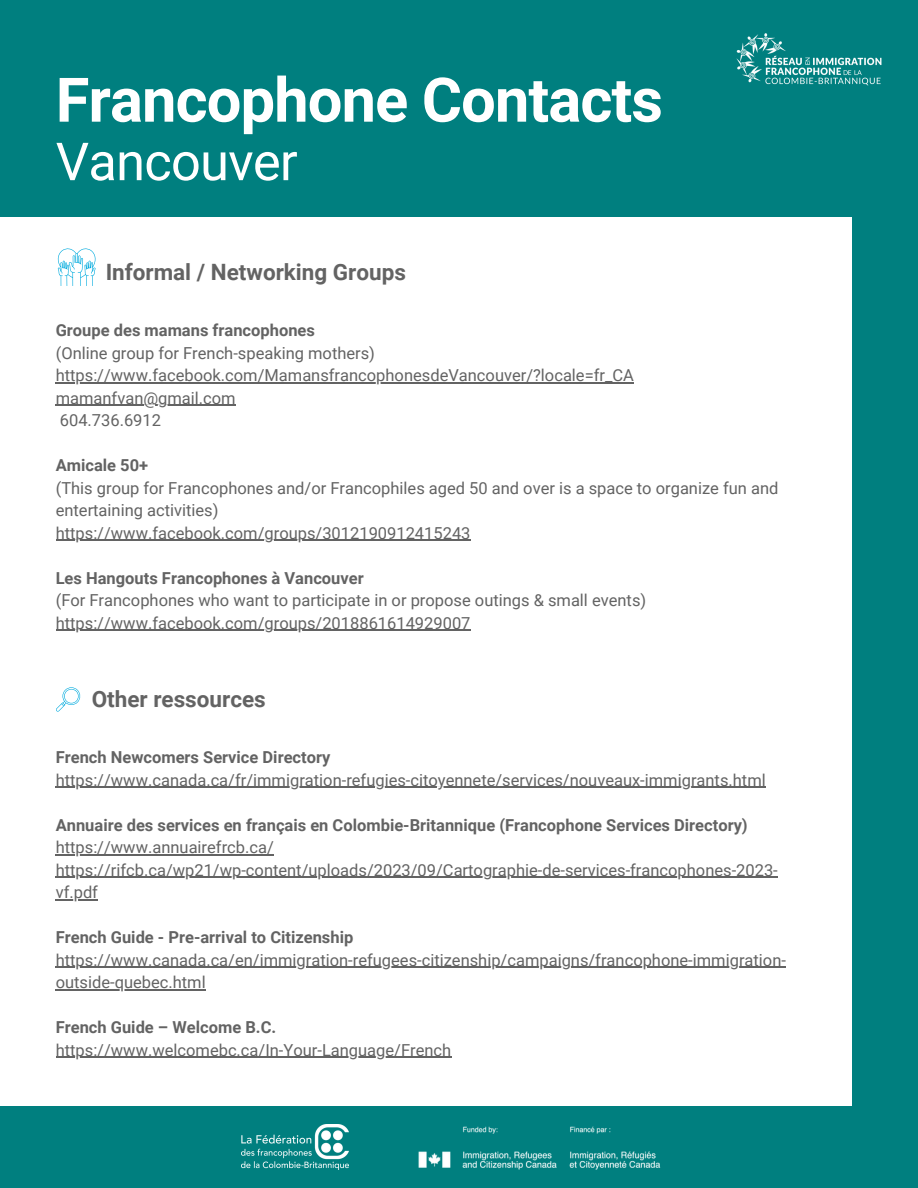
<style>
.page{position:relative;width:918px;height:1188px;background:#007f7f}
.page>*{position:absolute;margin:0;border:0;box-sizing:border-box;transform-origin:0 0}
.t1{font:700 61.5px "Roboto";letter-spacing:-.015em;color:#fff}
.t2{font:52.5px "Roboto";letter-spacing:-.015em;color:#fff}
.t3{font:700 22.5px "Roboto";color:#636363}
.t4{font:16.5px/22.5px "Roboto";color:#636363}
.t5{font:700 16.5px "Roboto";color:#636363}
</style>
<div class="page">
<div style="left:0;top:218px;width:852px;height:888px;background:#fff"></div>
<img style="left:736px;top:33px;width:146px;height:53px">
<img style="left:241px;top:1125px;width:107px;height:45px">
<img style="left:418px;top:1126px;width:243px;height:44px">
<svg style="left:57px;top:248px;width:39px;height:38px"></svg>
<hr style="left:56px;top:382px;width:578px;height:1px;background:#636363">
<hr style="left:56px;top:405px;width:180px;height:1px;background:#636363">
<hr style="left:56px;top:540px;width:415px;height:1px;background:#636363">
<hr style="left:56px;top:630px;width:415px;height:1px;background:#636363">
<hr style="left:56px;top:787px;width:710px;height:1px;background:#636363">
<hr style="left:56px;top:854px;width:218px;height:1px;background:#636363">
<hr style="left:56px;top:877px;width:722px;height:1px;background:#636363">
<hr style="left:56px;top:899px;width:42px;height:1px;background:#636363">
<hr style="left:56px;top:967px;width:730px;height:1px;background:#636363">
<hr style="left:56px;top:989px;width:150px;height:1px;background:#636363">
<hr style="left:56px;top:1057px;width:395px;height:1px;background:#636363">
<svg style="left:56px;top:687px;width:25px;height:25px"></svg>
<p class="t1" style="left:56px;top:65px;width:609px">Francophone Contacts</p>
<p class="t2" style="left:56px;top:132px;width:243px">Vancouver</p>
<p class="t3" style="left:106px;top:260px;width:302px">Informal / Networking Groups</p>
<p class="t5" style="left:56px;top:321px;width:261px">Groupe des mamans francophones</p>
<p class="t4" style="left:56px;top:342px;width:321px">(Online group for French-speaking mothers)</p>
<p class="t4" style="left:56px;top:364px;width:580px">https://www.facebook.com/MamansfrancophonesdeVancouver/?locale=fr_CA</p>
<p class="t4" style="left:56px;top:387px;width:182px">mamanfvan@gmail.com</p>
<p class="t4" style="left:60px;top:409px;width:103px">604.736.6912</p>
<p class="t5" style="left:56px;top:456px;width:94px">Amicale 50+</p>
<p class="t4" style="left:56px;top:477px;width:724px">(This group for Francophones and/or Francophiles aged 50 and over is a space to organize fun and entertaining activities)</p>
<p class="t4" style="left:56px;top:522px;width:416px">https://www.facebook.com/groups/3012190912415243</p>
<p class="t5" style="left:56px;top:568px;width:310px">Les Hangouts Francophones à Vancouver</p>
<p class="t4" style="left:56px;top:589px;width:592px">(For Francophones who want to participate in or propose outings &amp; small events)</p>
<p class="t4" style="left:56px;top:612px;width:416px">https://www.facebook.com/groups/2018861614929007</p>
<p class="t3" style="left:92px;top:686px;width:176px">Other ressources</p>
<p class="t5" style="left:56px;top:748px;width:276px">French Newcomers Service Directory</p>
<p class="t4" style="left:56px;top:769px;width:712px">https://www.canada.ca/fr/immigration-refugies-citoyennete/services/nouveaux-immigrants.html</p>
<p class="t5" style="left:56px;top:815px;width:694px">Annuaire des services en français en Colombie-Britannique (Francophone Services Directory)</p>
<p class="t4" style="left:56px;top:836px;width:220px">https://www.annuairefrcb.ca/</p>
<p class="t4" style="left:56px;top:859px;width:724px">https://rifcb.ca/wp21/wp-content/uploads/2023/09/Cartographie-de-services-francophones-2023-</p>
<p class="t4" style="left:56px;top:881px;width:44px">vf.pdf</p>
<p class="t5" style="left:56px;top:928px;width:299px">French Guide - Pre-arrival to Citizenship</p>
<p class="t4" style="left:56px;top:949px;width:732px">https://www.canada.ca/en/immigration-refugees-citizenship/campaigns/francophone-immigration-</p>
<p class="t4" style="left:56px;top:971px;width:152px">outside-quebec.html</p>
<p class="t5" style="left:56px;top:1018px;width:222px">French Guide – Welcome B.C.</p>
<p class="t4" style="left:56px;top:1039px;width:397px">https://www.welcomebc.ca/In-Your-Language/French</p>
</div>
